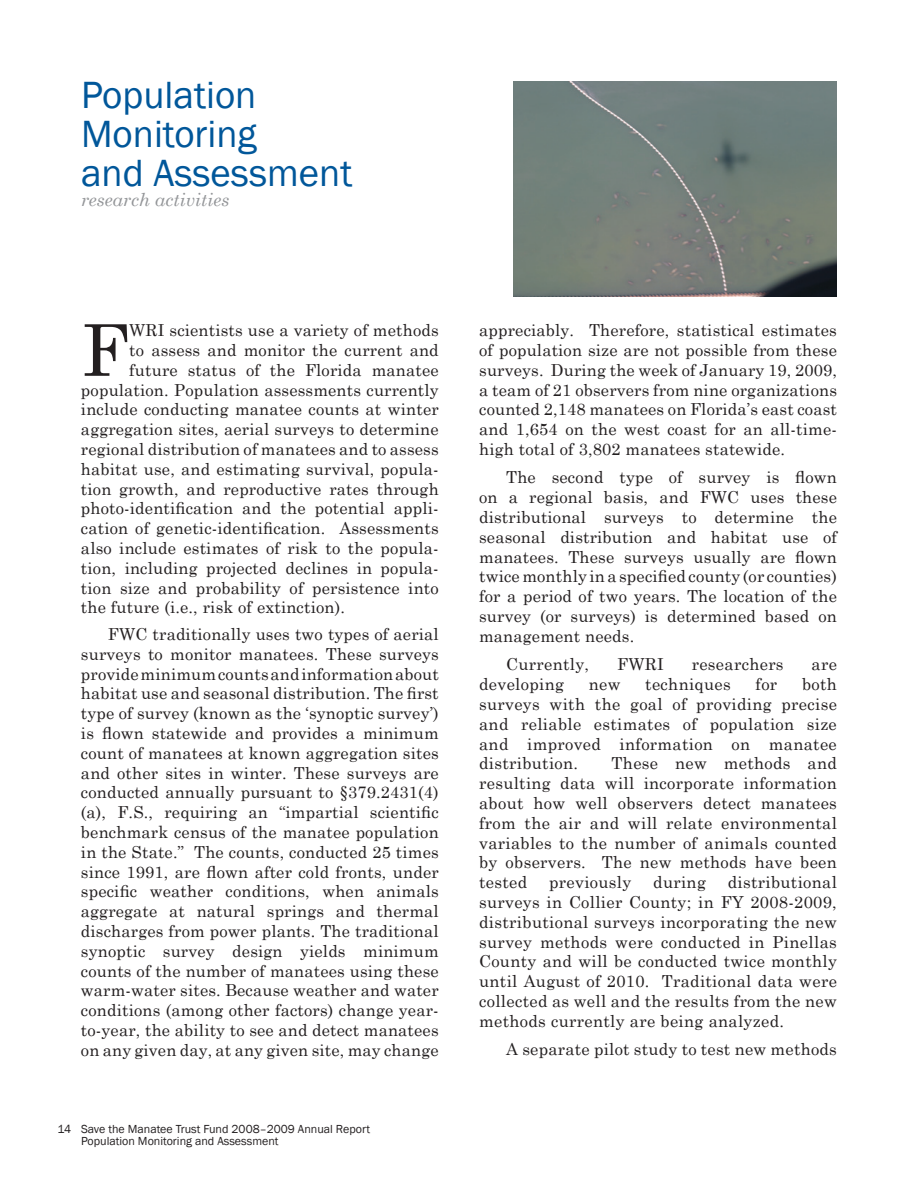
<style>
.page{position:relative;width:918px;height:1188px;background:#fff}
.page>*{position:absolute;margin:0;border:0;box-sizing:border-box;transform-origin:0 0}
.t1{font:71.4px "Century Schoolbook";color:#231f20}
.t2{font:39px/39px "Franklin Gothic";color:#01579a}
.t3{font:italic 18px "Century Schoolbook";color:#939598}
.t4{font:16.5px/19.8px "Century Schoolbook";letter-spacing:.01em;color:#231f20;text-align:justify}
.t5{font:12px/12px "Franklin Gothic";color:#231f20}
</style>
<div class="page">
<img style="left:513px;top:81px;width:324px;height:216px">
<h2 class="t2" style="left:81px;top:75px;width:273px">Population<br>Monitoring<br>and Assessment</h2>
<p class="t3" style="left:81px;top:188px;width:150px">research activities</p>
<h1 class="t1" style="left:81px;top:305px;width:49px">F</h1>
<p class="t4" style="left:129px;top:320px;width:311px">WRI scientists use a variety of methods</p>
<p class="t4" style="left:129px;top:340px;width:311px">to assess and monitor the current and</p>
<p class="t4" style="left:129px;top:360px;width:311px">future status of the Florida manatee</p>
<p class="t4" style="left:81px;top:379px;width:359px">population. Population assessments currently</p>
<p class="t4" style="left:81px;top:399px;width:359px">include conducting manatee counts at winter</p>
<p class="t4" style="left:81px;top:419px;width:359px">aggregation sites, aerial surveys to determine</p>
<p class="t4" style="left:81px;top:439px;width:359px">regional distribution of manatees and to assess</p>
<p class="t4" style="left:81px;top:459px;width:359px">habitat use, and estimating survival, popula-</p>
<p class="t4" style="left:81px;top:478px;width:359px">tion growth, and reproductive rates through</p>
<p class="t4" style="left:81px;top:498px;width:359px">photo-identification and the potential appli-</p>
<p class="t4" style="left:81px;top:518px;width:359px">cation of genetic-identification. Assessments</p>
<p class="t4" style="left:81px;top:538px;width:359px">also include estimates of risk to the popula-</p>
<p class="t4" style="left:81px;top:558px;width:359px">tion, including projected declines in popula-</p>
<p class="t4" style="left:81px;top:577px;width:359px">tion size and probability of persistence into</p>
<p class="t4" style="left:81px;top:597px;width:266px">the future (i.e., risk of extinction).</p>
<p class="t4" style="left:81px;top:624px;width:359px;text-indent:27px">FWC traditionally uses two types of aerial surveys to monitor manatees. These surveys provide minimum counts and information about habitat use and seasonal distribution. The first type of survey (known as the ‘synoptic survey’) is flown statewide and provides a minimum count of manatees at known aggregation sites and other sites in winter. These surveys are conducted annually pursuant to §379.2431(4) (a), F.S., requiring an “impartial scientific benchmark census of the manatee population in the State.” The counts, conducted 25 times since 1991, are flown after cold fronts, under specific weather conditions, when animals aggregate at natural springs and thermal discharges from power plants. The traditional synoptic survey design yields minimum counts of the number of manatees using these warm-water sites. Because weather and water conditions (among other factors) change year&shy;to-year, the ability to see and detect manatees on any given day, at any given site, may change</p>
<p class="t5" style="left:81px;top:1123px;width:291px;text-indent:-24px">14 Save the Manatee Trust Fund 2008–2009 Annual Report<br>Population Monitoring and Assessment</p>
<p class="t4" style="left:479px;top:320px;width:359px">appreciably. Therefore, statistical estimates of population size are not possible from these surveys. During the week of January 19, 2009, a team of 21 observers from nine organizations counted 2,148 manatees on Florida’s east coast and 1,654 on the west coast for an all-time&shy;high total of 3,802 manatees statewide.</p>
<p class="t4" style="left:479px;top:467px;width:359px;text-indent:27px">The second type of survey is flown on a regional basis, and FWC uses these distributional surveys to determine the seasonal distribution and habitat use of manatees. These surveys usually are flown twice monthly in a specified county (or counties) for a period of two years. The location of the survey (or surveys) is determined based on management needs.</p>
<p class="t4" style="left:506px;top:654px;width:85px">Currently,</p>
<p class="t4" style="left:617px;top:654px;width:48px">FWRI</p>
<p class="t4" style="left:692px;top:654px;width:93px">researchers</p>
<p class="t4" style="left:812px;top:654px;width:27px">are</p>
<p class="t4" style="left:479px;top:674px;width:86px">developing</p>
<p class="t4" style="left:589px;top:674px;width:33px">new</p>
<p class="t4" style="left:645px;top:674px;width:87px">techniques</p>
<p class="t4" style="left:756px;top:674px;width:23px">for</p>
<p class="t4" style="left:479px;top:674px;width:359px;text-indent:323px">both surveys with the goal of providing precise and reliable estimates of population size and improved information on manatee distribution.</p>
<p class="t4" style="left:479px;top:753px;width:359px;text-indent:133px">These new methods and resulting data will incorporate information about how well observers detect manatees from the air and will relate environmental variables to the number of animals counted by observers. The new methods have been tested</p>
<p class="t4" style="left:479px;top:872px;width:359px;text-indent:249px">distributional surveys in Collier County; in FY 2008-2009, distributional surveys incorporating the new survey methods were conducted in Pinellas County and will be conducted twice monthly until August of 2010. Traditional data were collected as well and the results from the new methods currently are being analyzed.</p>
<p class="t4" style="left:506px;top:1039px;width:332px">A separate pilot study to test new methods</p>
<p class="t4" style="left:549px;top:872px;width:84px">previously</p>
<p class="t4" style="left:653px;top:872px;width:54px">during</p>
</div>
